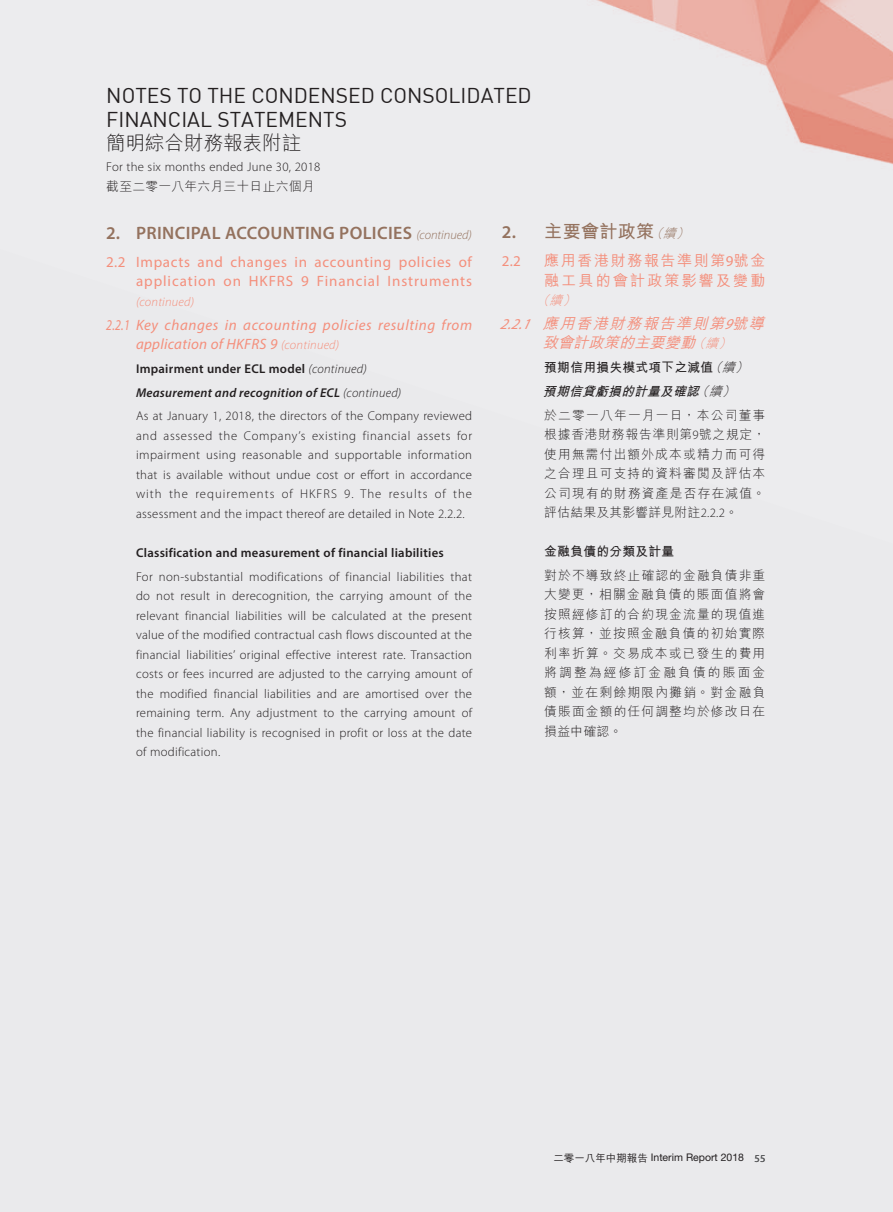
<style>
.page{position:relative;width:893px;height:1212px;background:#fff}
.page>*{position:absolute;margin:0;border:0;box-sizing:border-box;transform-origin:0 0}
.t1{font:21px/24px "DIN";color:#231f20}
.t2{font:300 19.5px "M Hei HK";color:#231f20}
.t3{font:600 18px "Myriad Pro";letter-spacing:.02em;color:#94725e}
.t4{font:700 18px "M Hei HK";letter-spacing:.02em;color:#94725e}
.t5{font:15px/19.5px "Myriad Pro";letter-spacing:.06em;color:#f48f7c;text-align:right}
.t6{font:italic 15px/19.5px "Myriad Pro";letter-spacing:.04em;color:#f48f7c;scale:.8 1}
.t7{font:italic 500 15px/19.5px "M Hei HK";color:#f48f7c}
.t8{font:500 15px/19.5px "M Hei HK";letter-spacing:.145em;color:#f48f7c}
.t9{font:300 12.75px/19.5px "Myriad Pro";letter-spacing:.02em;color:#231f20;text-align:justify}
.t10{font:300 12.75px/19.5px "M Hei HK";letter-spacing:.09em;color:#231f20;text-align:justify}
.t11{font:600 12.75px "Myriad Pro";letter-spacing:.02em;color:#231f20}
.t12{font:300 12.75px "M Hei HK";letter-spacing:.02em;color:#231f20}
.t13{font:italic 300 12.75px "Myriad Pro";letter-spacing:.02em;color:#f48f7c}
.t14{font:700 12.75px "M Hei HK";letter-spacing:.02em;color:#231f20}
.t15{font:italic 300 12.75px "M Hei HK";color:#f48f7c}
.t16{font:10.5px "Helvetica Neue LT Std";color:#231f20}
.s1{font-weight:300;font-style:italic;font-size:12.75px}
.s2{font-weight:300;font-size:12.75px}
.s3{font-weight:600}
.s4{font-style:italic}
.s5{font-weight:600;font-style:italic}
.s6{font-family:"Myriad Pro";font-weight:600}
.s7{font-family:"Myriad Pro";font-weight:400}
.s8{font-weight:700}
.s9{font-weight:700;font-style:italic}
.s10{font-family:"Myriad Pro"}
.s11{font-family:"M Hei HK";font-weight:500}
.s12{font-family:"Myriad Pro";color:#57585a}
</style>
<div class="page">
<img style="left:0;top:0;width:893px;height:26px">
<h1 class="t1" style="left:106px;top:83px;width:427px">NOTES TO THE CONDENSED CONSOLIDATED<br>FINANCIAL STATEMENTS</h1>
<h2 class="t2" style="left:106px;top:130px;width:196px">簡明綜合財務報表附註</h2>
<p class="t9" style="left:106px;top:157px;width:216px">For the six months ended June 30, 2018</p>
<p class="t12" style="left:106px;top:177px;width:210px">截至二零一八年六月三十日止六個月</p>
<h3 class="t3" style="left:106px;top:221px;width:367px">2. PRINCIPAL ACCOUNTING POLICIES <span class="s1">(continued)</span></h3>
<p class="t5" style="left:106px;top:252px;width:367px">2.2 Impacts and changes in accounting policies of application on HKFRS 9 Financial Instruments</p>
<p class="t13" style="left:136px;top:295px;width:60px">(continued)</p>
<p class="t6" style="left:136px;top:315px;width:422px;text-indent:-30px">2.2.1 Key changes in accounting policies resulting from application of HKFRS 9 <span class="s2">(continued)</span></p>
<p class="t9" style="left:136px;top:357px;width:338px;line-height:23.7px;text-align:left"><span class="s3">Impairment under ECL model</span> <span class="s4">(continued)<br></span><span class="s5">Measurement and recognition of ECL</span> <span class="s4">(continued)<br></span>As at January 1, 2018, the directors of the Company reviewed</p>
<p class="t9" style="left:136px;top:426px;width:338px">and assessed the Company’s existing financial assets for impairment using reasonable and supportable information that is available without undue cost or effort in accordance with the requirements of HKFRS 9. The results of the assessment and the impact thereof are detailed in Note 2.2.2.</p>
<p class="t11" style="left:136px;top:544px;width:309px">Classification and measurement of financial liabilities</p>
<p class="t9" style="left:136px;top:567px;width:338px">For non-substantial modifications of financial liabilities that do not result in derecognition, the carrying amount of the relevant financial liabilities will be calculated at the present value of the modified contractual cash flows discounted at the financial liabilities’ original effective interest rate. Transaction costs or fees incurred are adjusted to the carrying amount of the modified financial liabilities and are amortised over the remaining term. Any adjustment to the carrying amount of the financial liability is recognised in profit or loss at the date of modification.</p>
<h3 class="t4" style="left:502px;top:218px;width:193px"><span class="s6">2.</span> 主要會計政策<span class="s1">（續）</span></h3>
<p class="t5" style="left:502px;top:251px;width:21px">2.2</p>
<p class="t8" style="left:544px;top:250px;width:223px">應用香港財務報告準則第<span class="s7">9</span>號金融工具的會計政策影響及變動</p>
<p class="t15" style="left:537px;top:292px;width:45px">（續）</p>
<p class="t7" style="left:543px;top:313px;width:228px;text-indent:-43px"><span class="s7">2.2.1</span> 應用香港財務報告準則第<span class="s7">9</span>號導致會計政策的主要變動<span class="s2">（續）</span></p>
<p class="t10" style="left:543px;top:355px;width:224px;line-height:23.7px;text-align:left"><span class="s8">預期信用損失模式項下之減值</span><span class="s4">（續）</span><span class="s9">預期信貸虧損的計量及確認</span><span class="s4">（續）<br></span>於二零一八年一月一日，本公司董事</p>
<p class="t10" style="left:544px;top:424px;width:223px">根據香港財務報告準則第<span class="s10">9</span>號之規定，使用無需付出額外成本或精力而可得之合理且可支持的資料審閱及評估本公司現有的財務資產是否存在減值。評估結果及其影響詳見附註<span class="s10">2.2.2</span>。</p>
<p class="t14" style="left:544px;top:542px;width:131px">金融負債的分類及計量</p>
<p class="t10" style="left:544px;top:565px;width:223px">對於不導致終止確認的金融負債非重大變更，相關金融負債的賬面值將會按照經修訂的合約現金流量的現值進行核算，並按照金融負債的初始實際利率折算。交易成本或已發生的費用將調整為經修訂金融負債的賬面金額，並在剩餘期限內攤銷。對金融負債賬面金額的任何調整均於修改日在損益中確認。</p>
<p class="t16" style="left:553px;top:1151px;width:214px"><span class="s11">二零一八年中期報告</span> Interim Report 2018 <span class="s12">55</span></p>
</div>
